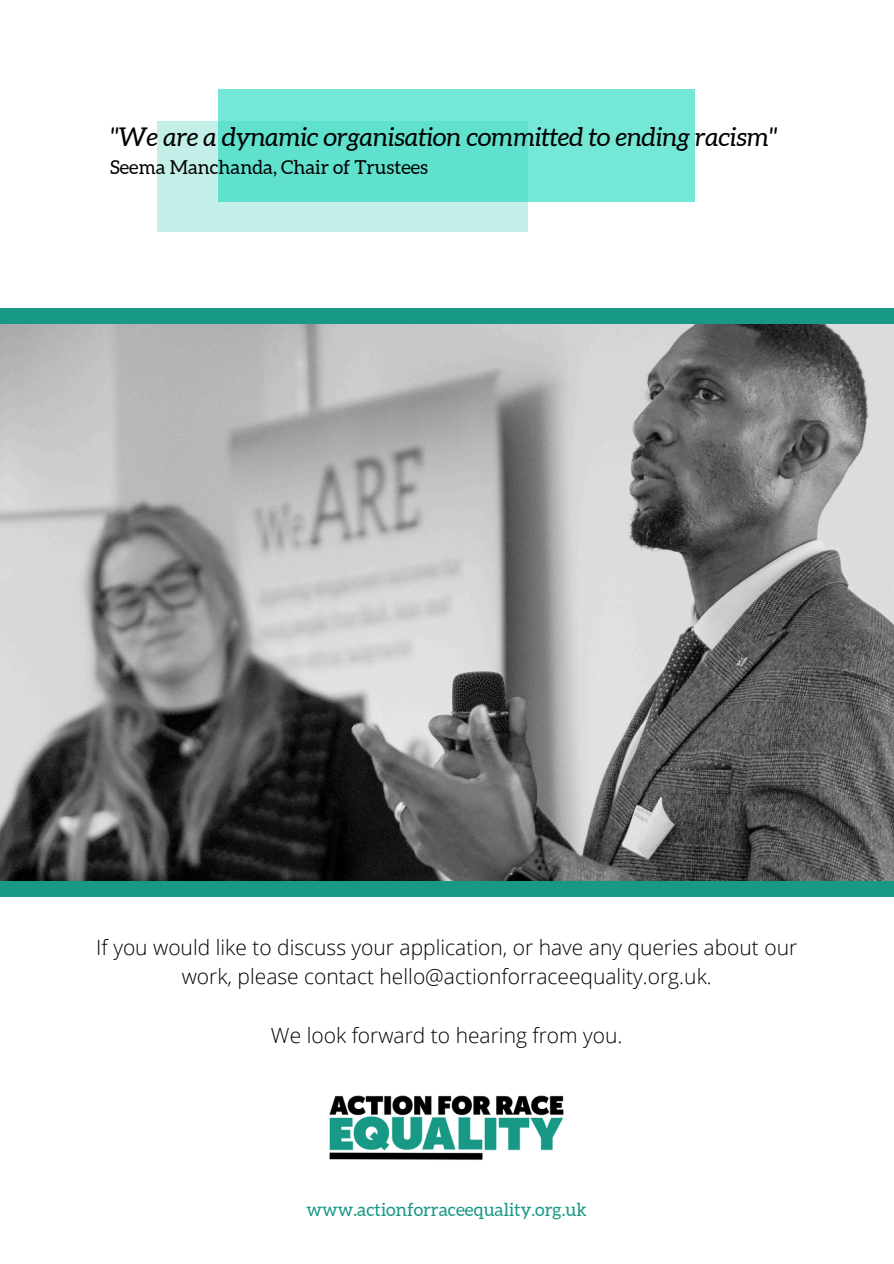
<style>
.page{position:relative;width:894px;height:1264px;background:#fff}
.page>*{position:absolute;margin:0;border:0;box-sizing:border-box;transform-origin:0 0}
.t1{font:italic 25.8px "Aleo";color:#000}
.t2{font:300 21px/29.2px "Open Sans";color:#000;text-align:center}
.t3{font:19.2px "Aleo";color:#000}
.t4{font:18px "Aleo";color:#179985}
</style>
<div class="page">
<div style="left:0;top:308px;width:893px;height:29px;background:#179985"></div>
<svg style="left:0;top:324px;width:893px;height:557px"></svg>
<img style="left:329px;top:1095px;width:235px;height:65px">
<div style="left:157px;top:121px;width:370px;height:111px;background:#c4efe9"></div>
<svg style="left:218px;top:89px;width:476px;height:113px;fill:#75e7d6"></svg>
<div style="left:0;top:881px;width:893px;height:16px;background:#179985"></div>
<h2 class="t1" style="left:110px;top:122px;width:669px">"We are a dynamic organisation committed to ending racism"</h2>
<h2 class="t3" style="left:110px;top:156px;width:319px">Seema Manchanda, Chair of Trustees</h2>
<h2 class="t2" style="left:96px;top:932px;width:702px">If you would like to discuss your application, or have any queries about our work, please contact hello@actionforraceequality.org.uk.</h2>
<p class="t2" style="left:271px;top:1020px;width:353px">We look forward to hearing from you.</p>
<p class="t4" style="left:306px;top:1199px;width:282px">www.actionforraceequality.org.uk</p>
</div>
